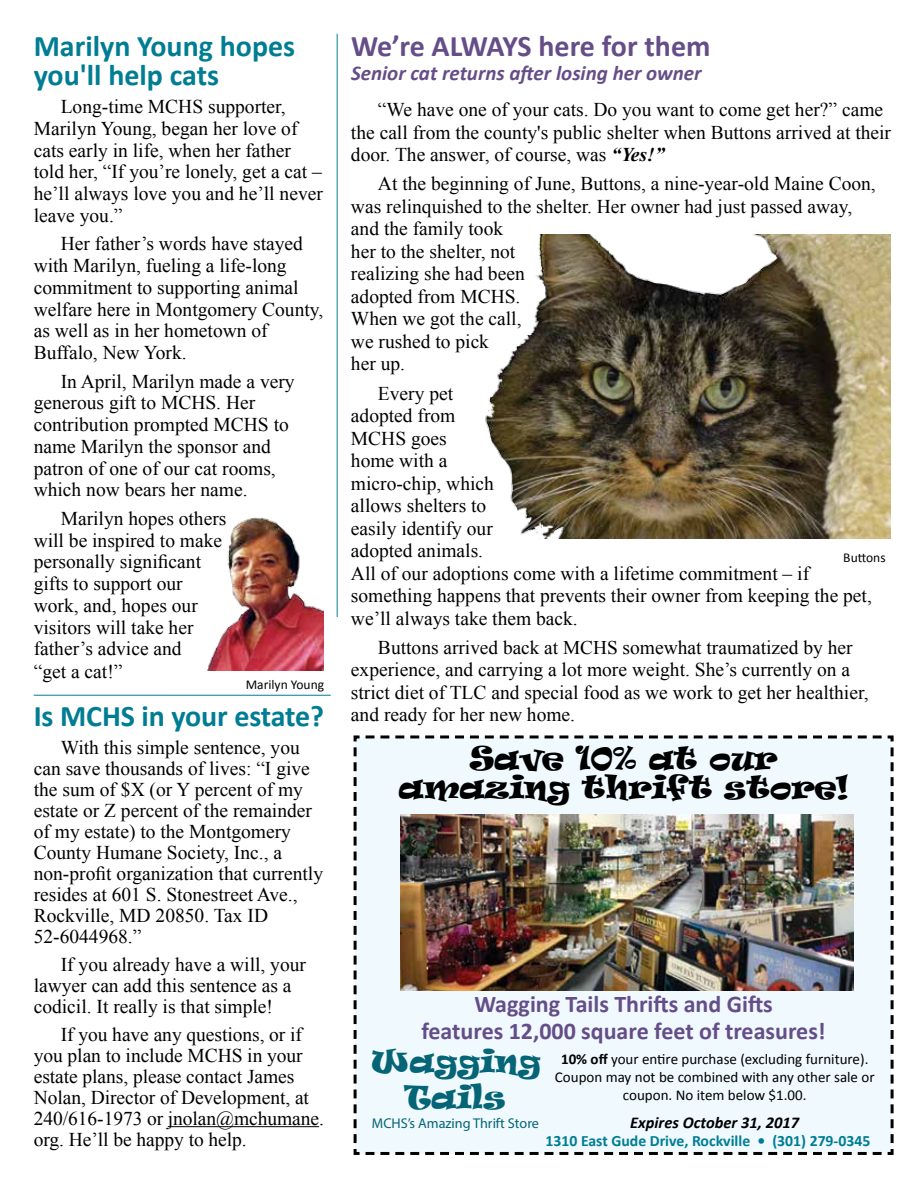
<style>
.page{position:relative;width:918px;height:1188px;background:#fff}
.page>*{position:absolute;margin:0;border:0;box-sizing:border-box;transform-origin:0 0}
.t1{font:700 30px/28.5px "Calibri";color:#007d93}
.t2{font:30px/28.5px "Ravie";color:#000;text-align:center}
.t3{font:700 30px "Calibri";letter-spacing:-.01em;color:#654e88}
.t4{font:30px/36px "Ravie";color:#056576;text-align:center}
.t5{font:700 24px/27px "Calibri";color:#654e88;text-align:center}
.t6{font:italic 700 21px "Calibri";color:#654e88}
.t7{font:19.5px/22.5px "Times New Roman";color:#000}
.t8{font:italic 700 16.5px "Calibri";color:#000}
.t9{font:700 15.75px "Calibri";color:#007d93}
.t10{font:15px/18px "Calibri";color:#000;text-align:center}
.t11{font:14.25px "Myriad Pro";color:#056576}
.t12{font:13.5px "Calibri";color:#000}
.s1{font-weight:700;font-style:italic}
.s2{font-size:19.35px}
.s3{font-weight:700}
</style>
<div class="page">
<hr style="left:337px;top:34px;width:1px;height:583px;background:#007d93">
<div style="left:353px;top:735px;width:541px;height:420px;background:#eff9fe"></div>
<img style="left:400px;top:814px;width:454px;height:177px">
<img style="left:485px;top:235px;width:406px;height:304px">
<img style="left:207px;top:517px;width:117px;height:154px">
<hr style="left:168px;top:1126px;width:151px;height:1px;background:#000">
<hr style="left:34px;top:695px;width:297px;height:1px;background:#007d93">
<h1 class="t1" style="left:34px;top:32px;width:263px">Marilyn Young hopes you'll help cats</h1>
<p class="t7" style="left:34px;top:96px;width:291px;line-height:21.8px;text-indent:27px">Long-time MCHS supporter,<br>Marilyn Young, began her love of cats early in life, when her father told her, “If you’re lonely, get a cat – he’ll always love you and he’ll never leave you.”</p>
<p class="t7" style="left:34px;top:233px;width:291px;line-height:21.8px;text-indent:27px">Her father’s words have stayed with Marilyn, fueling a life-long commitment to supporting animal welfare here in Montgomery County, as well as in her hometown of<br>Buffalo, New York.</p>
<p class="t7" style="left:34px;top:370px;width:262px;line-height:21.8px;text-indent:27px">In April, Marilyn made a very generous gift to MCHS. Her contribution prompted MCHS to name Marilyn the sponsor and patron of one of our cat rooms, which now bears her name.</p>
<p class="t7" style="left:34px;top:507px;width:194px;line-height:21.9px;text-indent:27px">Marilyn hopes others will be inspired to make personally significant gifts to support our work, and, hopes our visitors will take her father’s advice and<br>“get a cat!”</p>
<p class="t12" style="left:246px;top:676px;width:80px">Marilyn Young</p>
<h1 class="t1" style="left:34px;top:702px;width:292px">Is MCHS in your estate?</h1>
<p class="t7" style="left:34px;top:737px;width:291px;line-height:21px;text-indent:27px">With this simple sentence, you can save thousands of lives: “I give the sum of $X (or Y percent of my estate or Z percent of the remainder of my estate) to the Montgomery<br>County Humane Society, Inc., a non-profit organization that currently resides at 601 S. Stonestreet Ave.,<br>Rockville, MD 20850. Tax ID<br>52-6044968.”</p>
<p class="t7" style="left:34px;top:953px;width:274px;line-height:21px;text-indent:27px">If you already have a will, your lawyer can add this sentence as a codicil. It really is that simple!</p>
<p class="t7" style="left:34px;top:1023px;width:292px;line-height:21px;text-indent:27px">If you have any questions, or if you plan to include MCHS in your estate plans, please contact James<br>Nolan, Director of Development, at<br>240/616-1973 or jnolan@mchumane. org. He’ll be happy to help.</p>
<h1 class="t3" style="left:351px;top:27px;width:361px">We’re ALWAYS here for them</h1>
<p class="t6" style="left:351px;top:60px;width:352px">Senior cat returns after losing her owner</p>
<p class="t7" style="left:351px;top:98px;width:542px;text-indent:27px">“We have one of your cats. Do you want to come get her?” came the call from the county's public shelter when Buttons arrived at their door. The answer, of course, was <span class="s1">“Yes!”</span></p>
<p class="t7" style="left:351px;top:172px;width:526px;text-indent:27px">At the beginning of June, Buttons, a nine-year-old Maine Coon, was relinquished to the shelter. Her owner had just passed away, and the family took<br>her to the shelter, not<br>realizing she had been<br>adopted from MCHS.<br>When we got the call,<br>we rushed to pick<br>her up.</p>
<p class="t7" style="left:351px;top:382px;width:522px;text-indent:27px">Every pet<br>adopted from<br>MCHS goes<br>home with a<br>micro-chip, which<br>allows shelters to<br>easily identify our<br>adopted animals.<br>All of our adoptions come with a lifetime commitment – if something happens that prevents their owner from keeping the pet, we’ll always take them back.</p>
<p class="t7" style="left:351px;top:636px;width:519px;text-indent:27px">Buttons <span class="s2">arrived back at MCHS</span> somewhat traumatized by her experience, and carrying a lot more weight. She’s currently on a strict diet of TLC and special food as we work to get her healthier, and ready for her new home.</p>
<p class="t12" style="left:843px;top:549px;width:44px">Buttons</p>
<h1 class="t2" style="left:398px;top:743px;width:452px">Save 10% at our amazing thrift store!</h1>
<p class="t5" style="left:421px;top:991px;width:406px">Wagging Tails Thrifts and Gifts<br>features 12,000 square feet of treasures!</p>
<p class="t10" style="left:555px;top:1050px;width:321px"><span class="s3">10% off</span> your entire purchase (excluding furniture).<br>Coupon may not be combined with any other sale or coupon. No item below $1.00.</p>
<p class="t8" style="left:630px;top:1112px;width:171px">Expires October 31, 2017</p>
<h1 class="t4" style="left:371px;top:1042px;width:171px">Wagging<br>Tails</h1>
<p class="t11" style="left:372px;top:1114px;width:168px">MCHS’s Amazing Thrift Store</p>
<p class="t9" style="left:546px;top:1131px;width:326px">1310 East Gude Drive, Rockville • (301) 279-0345</p>
</div>
